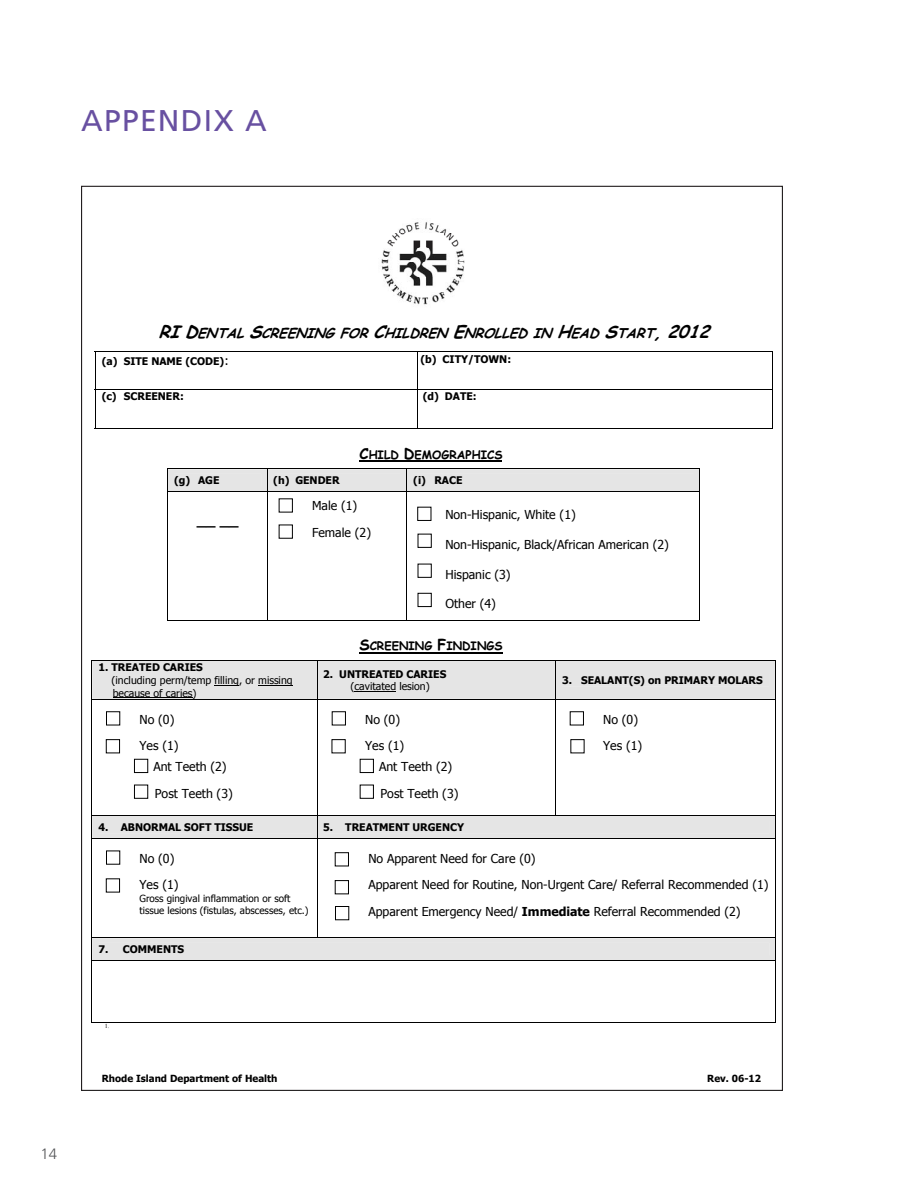
<style>
.page{position:relative;width:918px;height:1188px;background:#fff}
.page>*{position:absolute;margin:0;border:0;box-sizing:border-box;transform-origin:0 0}
.Headings{font:30px "Frutiger";letter-spacing:.045em;color:#6850a1}
.t1{font:300 15px "Frutiger";color:#57585a}
.t2{font:700 14.7px "Tahoma";color:#000}
.t3{font:italic 700 13.5px "Comic Sans MS";color:#000}
.t4{font:12.3px/26.7px "Tahoma";color:#000}
.t5{font:700 11.7px "Comic Sans MS";color:#000}
.t6{font:700 10.5px/12.6px "Tahoma";color:#000}
.t7{font:10.5px/12.6px "Tahoma";color:#000}
.t8{font:9.75px/11.9px "Tahoma";color:#000}
.t9{font:700 9.75px "Tahoma";color:#000}
.t10{font:6.15px "Times New Roman";color:#000}
.s1{font-size:17.25px}
.s2{font-weight:400;font-size:12.3px}
.s3{font-size:14.7px}
.s4{font-weight:700}
.s5{font-weight:400}
</style>
<div class="page">
<img style="left:381px;top:222px;width:84px;height:83px">
<hr style="left:95px;top:352px;width:678px;height:1px;background:#000">
<hr style="left:95px;top:352px;width:1px;height:37px;background:#000">
<hr style="left:417px;top:352px;width:1px;height:37px;background:#000">
<hr style="left:772px;top:352px;width:1px;height:37px;background:#000">
<hr style="left:95px;top:389px;width:678px;height:1px;background:#000">
<hr style="left:95px;top:390px;width:1px;height:39px;background:#000">
<hr style="left:95px;top:428px;width:322px;height:1px;background:#000">
<hr style="left:417px;top:390px;width:1px;height:39px;background:#000">
<hr style="left:417px;top:428px;width:355px;height:1px;background:#000">
<hr style="left:772px;top:390px;width:1px;height:39px;background:#000">
<hr style="left:360px;top:461px;width:142px;height:1px;background:#000">
<div style="left:167px;top:469px;width:533px;height:22px;background:#e5e5e5"></div>
<hr style="left:167px;top:491px;width:533px;height:1px;background:#000">
<hr style="left:167px;top:492px;width:1px;height:128px;background:#000">
<hr style="left:167px;top:620px;width:100px;height:1px;background:#000">
<hr style="left:267px;top:492px;width:1px;height:128px;background:#000">
<hr style="left:268px;top:620px;width:138px;height:1px;background:#000">
<hr style="left:406px;top:492px;width:1px;height:128px;background:#000">
<hr style="left:407px;top:620px;width:293px;height:1px;background:#000">
<hr style="left:700px;top:492px;width:1px;height:128px;background:#000">
<div style="left:417px;top:507px;width:14px;height:14px;border:1px solid #000"></div>
<div style="left:279px;top:524px;width:14px;height:15px;border:1px solid #000"></div>
<div style="left:418px;top:534px;width:14px;height:14px;border:1px solid #000"></div>
<div style="left:418px;top:564px;width:14px;height:14px;border:1px solid #000"></div>
<div style="left:418px;top:593px;width:14px;height:14px;border:1px solid #000"></div>
<hr style="left:359px;top:652px;width:144px;height:2px;background:#000">
<div style="left:92px;top:660px;width:684px;height:40px;background:#e5e5e5"></div>
<hr style="left:92px;top:699px;width:1px;height:116px;background:#000">
<hr style="left:317px;top:699px;width:1px;height:116px;background:#000">
<hr style="left:555px;top:699px;width:1px;height:116px;background:#000">
<hr style="left:775px;top:699px;width:1px;height:116px;background:#000">
<svg style="left:92px;top:815px;width:684px;height:24px;background:#d2d2d2"></svg>
<hr style="left:92px;top:839px;width:1px;height:99px;background:#000">
<hr style="left:317px;top:839px;width:1px;height:99px;background:#000">
<hr style="left:775px;top:839px;width:1px;height:99px;background:#000">
<div style="left:92px;top:938px;width:684px;height:22px;background:#e5e5e5"></div>
<div style="left:106px;top:711px;width:14px;height:14px;border:1px solid #000"></div>
<div style="left:332px;top:711px;width:14px;height:14px;border:1px solid #000"></div>
<div style="left:570px;top:711px;width:14px;height:14px;border:1px solid #000"></div>
<div style="left:106px;top:739px;width:14px;height:14px;border:1px solid #000"></div>
<div style="left:331px;top:739px;width:15px;height:14px;border:1px solid #000"></div>
<div style="left:134px;top:759px;width:14px;height:14px;border:1px solid #000"></div>
<div style="left:360px;top:759px;width:14px;height:14px;border:1px solid #000"></div>
<div style="left:134px;top:785px;width:14px;height:14px;border:1px solid #000"></div>
<div style="left:360px;top:785px;width:14px;height:14px;border:1px solid #000"></div>
<div style="left:335px;top:852px;width:14px;height:14px;border:1px solid #000"></div>
<div style="left:106px;top:878px;width:14px;height:15px;border:1px solid #000"></div>
<div style="left:335px;top:880px;width:14px;height:14px;border:1px solid #000"></div>
<div style="left:335px;top:906px;width:14px;height:14px;border:1px solid #000"></div>
<hr style="left:92px;top:960px;width:684px;height:1px;background:#000">
<hr style="left:92px;top:961px;width:1px;height:62px;background:#000">
<hr style="left:92px;top:1022px;width:683px;height:1px;background:#000">
<hr style="left:775px;top:961px;width:1px;height:62px;background:#000">
<p class="Headings" style="left:81px;top:102px;width:187px">APPENDIX A</p>
<p class="t1" style="left:40px;top:1145px;width:18px">14</p>
<p class="t3" style="left:159px;top:323px;width:560px"><span class="s1">RI D</span>ENTAL<span class="s1">S</span>CREENINGFOR<span class="s1">C</span>HILDREN<span class="s1">E</span>NROLLEDIN<span class="s1">H</span>EAD<span class="s1">S</span>TART<span class="s1">, 2012</span></p>
<p class="t6" style="left:102px;top:354px;width:129px">(a) SITE NAME (CODE)<span class="s2">:</span></p>
<p class="t6" style="left:421px;top:352px;width:92px">(b) CITY/TOWN:</p>
<p class="t6" style="left:102px;top:390px;width:84px">(c) SCREENER:</p>
<p class="t6" style="left:423px;top:390px;width:55px">(d) DATE:</p>
<p class="t5" style="left:360px;top:446px;width:144px"><span class="s3">C</span>HILD <span class="s3">D</span>EMOGRAPHICS</p>
<p class="t6" style="left:174px;top:473px;width:47px">(g) AGE</p>
<p class="t6" style="left:273px;top:473px;width:68px">(h) GENDER</p>
<p class="t6" style="left:413px;top:473px;width:51px">(i) RACE</p>
<p class="t2" style="left:197px;top:509px;width:43px">__ __</p>
<p class="t4" style="left:312px;top:492px;width:61px">Male (1)<br>Female (2)</p>
<p class="t4" style="left:445px;top:501px;width:132px">Non-Hispanic, White (1)</p>
<p class="t4" style="left:445px;top:530px;width:225px">Non-Hispanic, Black/African American (2)</p>
<p class="t4" style="left:445px;top:560px;width:67px">Hispanic (3)</p>
<p class="t4" style="left:445px;top:590px;width:52px">Other (4)</p>
<p class="t5" style="left:359px;top:637px;width:144px"><span class="s3">S</span>CREENING <span class="s3">F</span>INDINGS</p>
<p class="t7" style="left:112px;top:661px;width:183px;text-indent:-13px"><span class="s4">1. TREATED CARIES<br></span>(including perm/temp filling, or missing because of caries)</p>
<p class="t6" style="left:350px;top:667px;width:97px;text-indent:-27px">2. UNTREATED CARIES <span class="s5">(cavitated lesion)</span></p>
<p class="t6" style="left:562px;top:673px;width:202px">3. SEALANT(S) on PRIMARY MOLARS</p>
<p class="t4" style="left:139px;top:705px;width:41px">No (0)<br>Yes (1)</p>
<p class="t4" style="left:153px;top:753px;width:81px">Ant Teeth (2)<br>Post Teeth (3)</p>
<p class="t4" style="left:365px;top:705px;width:41px">No (0)<br>Yes (1)</p>
<p class="t4" style="left:379px;top:753px;width:81px">Ant Teeth (2)<br>Post Teeth (3)</p>
<p class="t4" style="left:603px;top:705px;width:41px">No (0)<br>Yes (1)</p>
<p class="t6" style="left:99px;top:820px;width:156px">4. ABNORMAL SOFT TISSUE</p>
<p class="t6" style="left:323px;top:820px;width:143px">5. TREATMENT URGENCY</p>
<p class="t4" style="left:139px;top:844px;width:41px">No (0)<br>Yes (1)</p>
<p class="t8" style="left:139px;top:892px;width:171px">Gross gingival inflammation or soft tissue lesions (fistulas, abscesses, etc.)</p>
<p class="t4" style="left:368px;top:844px;width:402px">No Apparent Need for Care (0)<br>Apparent Need for Routine, Non-Urgent Care/ Referral Recommended (1)<br>Apparent Emergency Need/ <span class="s4">Immediate</span> Referral Recommended (2)</p>
<p class="t6" style="left:99px;top:942px;width:87px">7. COMMENTS</p>
<p class="t10" style="left:105px;top:1022px;width:6px">1.</p>
<p class="t9" style="left:102px;top:1072px;width:177px">Rhode Island Department of Health</p>
<p class="t9" style="left:707px;top:1072px;width:55px">Rev. 06-12</p>
</div>
